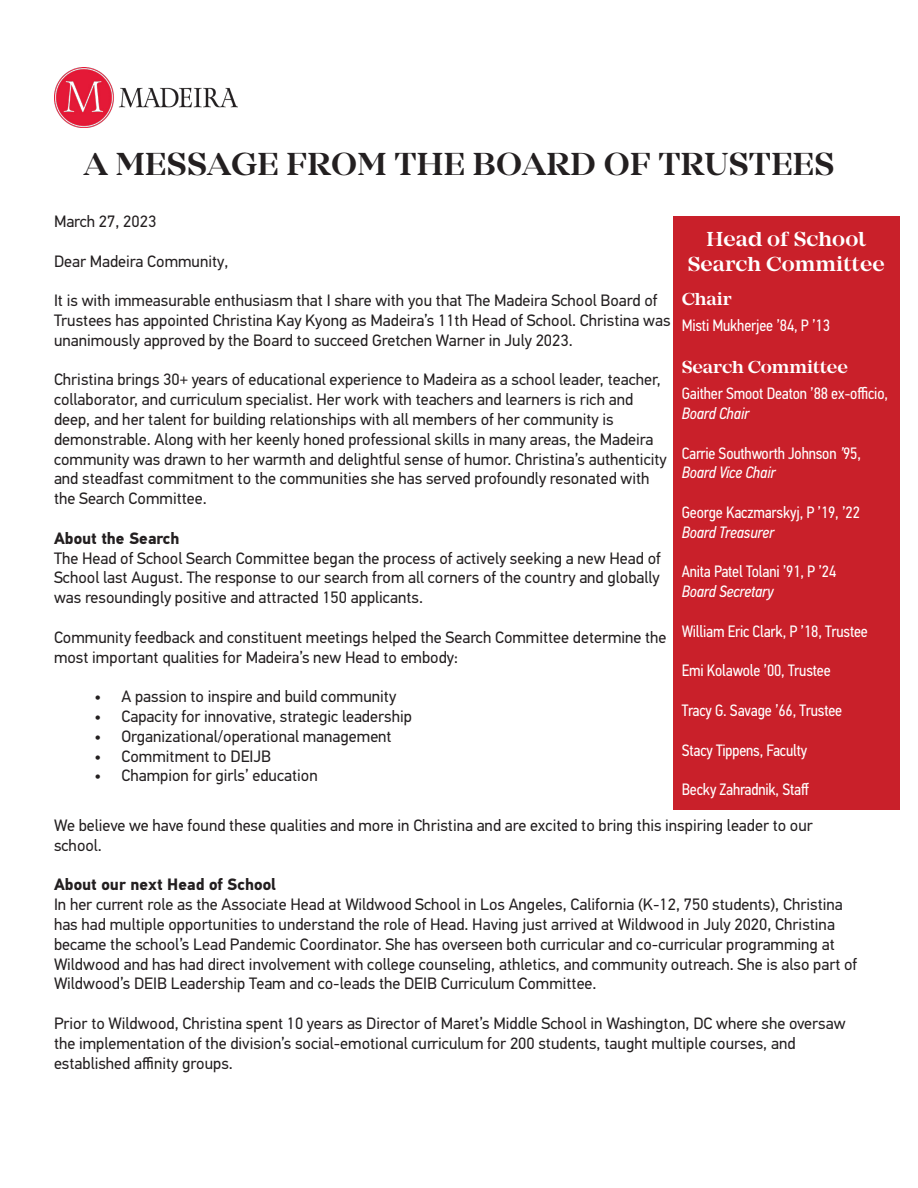
<style>
.page{position:relative;width:918px;height:1188px;background:#fff}
.page>*{position:absolute;margin:0;border:0;box-sizing:border-box;transform-origin:0 0}
.t1{font:600 33px "Mirador";letter-spacing:.01em;color:#231f20}
.t2{font:600 21px "Mirador";color:#fff}
.t3{font:600 18px "Mirador";letter-spacing:-.01em;color:#fff}
.t4{font:16.5px/19.8px "PFDIN Text Pro";color:#231f20}
.t5{font:16.5px "PFDIN Text Cond Pro";letter-spacing:-.01em;color:#fff}
.t6{font:italic 16.5px "PFDIN Text Cond Pro";letter-spacing:-.01em;color:#fff}
.t7{font:700 16.5px "PFDIN Text Pro";color:#231f20}
.s1{font-style:italic}
</style>
<div class="page">
<div style="left:673px;top:216px;width:227px;height:594px;background:#c9202a"></div>
<img style="left:54px;top:68px;width:183px;height:59px">
<p class="t1" style="left:83px;top:144px;width:753px">A MESSAGE FROM THE BOARD OF TRUSTEES</p>
<p class="t4" style="left:54px;top:212px;width:104px">March 27, 2023</p>
<p class="t4" style="left:54px;top:251px;width:176px">Dear Madeira Community,</p>
<p class="t4" style="left:54px;top:291px;width:618px">It is with immeasurable enthusiasm that I share with you that The Madeira School Board of<br>Trustees has appointed Christina Kay Kyong as Madeira’s 11th Head of School. Christina was unanimously approved by the Board to succeed Gretchen Warner in July 2023.</p>
<p class="t4" style="left:54px;top:370px;width:614px">Christina brings 30+ years of educational experience to Madeira as a school leader, teacher, collaborator, and curriculum specialist. Her work with teachers and learners is rich and deep, and her talent for building relationships with all members of her community is demonstrable. Along with her keenly honed professional skills in many areas, the Madeira community was drawn to her warmth and delightful sense of humor. Christina’s authenticity and steadfast commitment to the communities she has served profoundly resonated with the Search Committee.</p>
<p class="t7" style="left:54px;top:528px;width:127px">About the Search</p>
<p class="t4" style="left:54px;top:548px;width:608px;text-align:justify">The Head of School Search Committee began the process of actively seeking a new Head of School last August. The response to our search from all corners of the country and globally was resoundingly positive and attracted 150 applicants.</p>
<p class="t4" style="left:54px;top:627px;width:614px">Community feedback and constituent meetings helped the Search Committee determine the most important qualities for Madeira’s new Head to embody:</p>
<p class="t4" style="left:94px;top:687px;width:303px">• A passion to inspire and build community</p>
<p class="t4" style="left:94px;top:707px;width:319px">• Capacity for innovative, strategic leadership</p>
<p class="t4" style="left:94px;top:726px;width:299px">• Organizational/operational management</p>
<p class="t4" style="left:94px;top:746px;width:178px">• Commitment to DEIJB</p>
<p class="t4" style="left:94px;top:766px;width:225px">• Champion for girls’ education</p>
<p class="t2" style="left:707px;top:227px;width:161px">Head of School</p>
<p class="t2" style="left:688px;top:252px;width:199px">Search Committee</p>
<p class="t3" style="left:682px;top:288px;width:51px">Chair</p>
<p class="t5" style="left:682px;top:316px;width:150px">Misti Mukherjee ’84, P ’13</p>
<p class="t3" style="left:682px;top:356px;width:168px">Search Committee</p>
<p class="t5" style="left:682px;top:384px;width:208px">Gaither Smoot Deaton ’88 ex-officio,</p>
<p class="t6" style="left:682px;top:404px;width:69px">Board Chair</p>
<p class="t5" style="left:682px;top:443px;width:181px">Carrie Southworth Johnson <span class="s1">’</span>95,</p>
<p class="t6" style="left:682px;top:463px;width:95px">Board Vice Chair</p>
<p class="t5" style="left:682px;top:503px;width:180px">George Kaczmarskyj, P ’19, ’22</p>
<p class="t6" style="left:682px;top:523px;width:94px">Board Treasurer</p>
<p class="t5" style="left:682px;top:562px;width:156px">Anita Patel Tolani ’91, P ’24</p>
<p class="t6" style="left:682px;top:582px;width:94px">Board Secretary</p>
<p class="t5" style="left:682px;top:621px;width:188px">William Eric Clark, P ’18, Trustee</p>
<p class="t5" style="left:682px;top:661px;width:151px">Emi Kolawole ’00, Trustee</p>
<p class="t5" style="left:682px;top:701px;width:162px">Tracy G. Savage ’66, Trustee</p>
<p class="t5" style="left:682px;top:740px;width:127px">Stacy Tippens, Faculty</p>
<p class="t5" style="left:682px;top:780px;width:129px">Becky Zahradnik, Staff</p>
<p class="t4" style="left:54px;top:816px;width:760px">We believe we have found these qualities and more in Christina and are excited to bring this inspiring leader to our school.</p>
<p class="t7" style="left:54px;top:875px;width:223px">About our next Head of School</p>
<p class="t4" style="left:54px;top:895px;width:805px">In her current role as the Associate Head at Wildwood School in Los Angeles, California (K-12, 750 students), Christina has had multiple opportunities to understand the role of Head. Having just arrived at Wildwood in July 2020, Christina became the school’s Lead Pandemic Coordinator. She has overseen both curricular and co-curricular programming at Wildwood and has had direct involvement with college counseling, athletics, and community outreach. She is also part of Wildwood’s DEIB Leadership Team and co-leads the DEIB Curriculum Committee.</p>
<p class="t4" style="left:54px;top:1014px;width:793px">Prior to Wildwood, Christina spent 10 years as Director of Maret’s Middle School in Washington, DC where she oversaw the implementation of the division’s social-emotional curriculum for 200 students, taught multiple courses, and</p>
<p class="t4" style="left:54px;top:1053px;width:180px">established affinity groups.</p>
</div>
